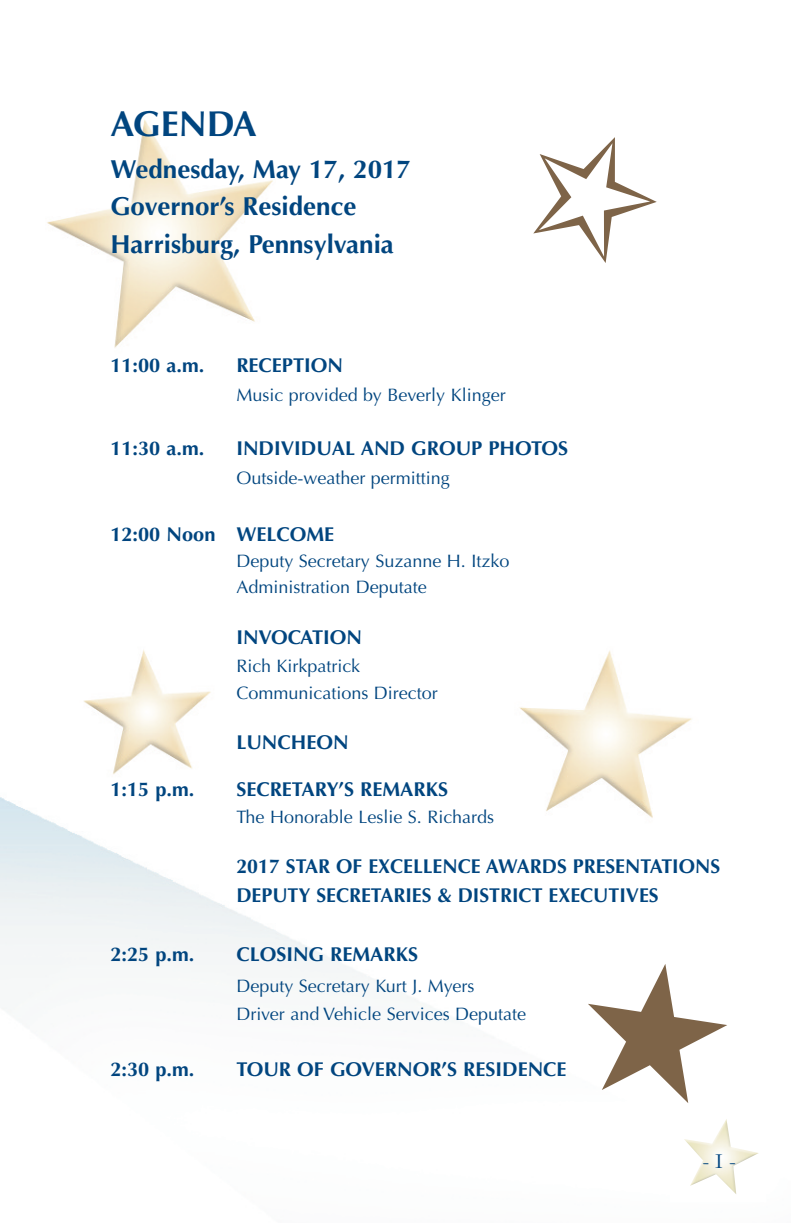
<style>
.page{position:relative;width:792px;height:1224px;background:#fff}
.page>*{position:absolute;margin:0;border:0;box-sizing:border-box;transform-origin:0 0}
.t1{font:700 36px "Optima";color:#01457f}
.t2{font:700 26px/37.2px "Optima";color:#01457f}
.t3{font:22px "Garamond";color:#01457f}
.t4{font:700 20px/28.6px "Optima";color:#01457f}
.t5{font:18px/25.8px "Optima";color:#01457f}
</style>
<div class="page">
<img style="left:0;top:119px;width:692px;height:890px">
<img style="left:684px;top:1119px;width:75px;height:75px">
<svg style="left:511px;top:119px;width:162px;height:153px"></svg>
<svg style="left:575px;top:953px;width:117px;height:56px"></svg>
<h1 class="t1" style="left:110px;top:103px;width:148px">AGENDA</h1>
<h2 class="t2" style="left:110px;top:151px;width:302px">Wednesday, May 17, 2017<br>Governor’s Residence<br>Harrisburg, Pennsylvania</h2>
<p class="t4" style="left:110px;top:351px;width:95px">11:00 a.m.</p>
<p class="t4" style="left:236px;top:351px;width:108px">RECEPTION</p>
<p class="t5" style="left:236px;top:382px;width:271px">Music provided by Beverly Klinger</p>
<p class="t4" style="left:110px;top:434px;width:95px">11:30 a.m.</p>
<p class="t4" style="left:236px;top:434px;width:333px">INDIVIDUAL AND GROUP PHOTOS</p>
<p class="t5" style="left:236px;top:465px;width:215px">Outside-weather permitting</p>
<p class="t4" style="left:110px;top:520px;width:225px">12:00 Noon WELCOME</p>
<p class="t5" style="left:236px;top:549px;width:275px">Deputy Secretary Suzanne H. Itzko<br>Administration Deputate</p>
<p class="t4" style="left:236px;top:623px;width:127px">INVOCATION</p>
<p class="t5" style="left:236px;top:653px;width:203px;line-height:26.8px">Rich Kirkpatrick<br>Communications Director</p>
<p class="t4" style="left:236px;top:728px;width:114px">LUNCHEON</p>
<p class="t4" style="left:110px;top:775px;width:85px">1:15 p.m.</p>
<p class="t4" style="left:236px;top:775px;width:213px">SECRETARY’S REMARKS</p>
<p class="t5" style="left:236px;top:804px;width:259px">The Honorable Leslie S. Richards</p>
<p class="t4" style="left:236px;top:852px;width:485px">2017 STAR OF EXCELLENCE AWARDS PRESENTATIONS<br>DEPUTY SECRETARIES &amp; DISTRICT EXECUTIVES</p>
<p class="t4" style="left:110px;top:940px;width:85px">2:25 p.m.</p>
<p class="t4" style="left:236px;top:940px;width:183px">CLOSING REMARKS</p>
<p class="t5" style="left:236px;top:972px;width:291px;line-height:27.8px">Deputy Secretary Kurt J. Myers<br>Driver and Vehicle Services Deputate</p>
<p class="t4" style="left:110px;top:1055px;width:85px">2:30 p.m.</p>
<p class="t4" style="left:236px;top:1055px;width:332px">TOUR OF GOVERNOR’S RESIDENCE</p>
<p class="t3" style="left:702px;top:1148px;width:35px">-I-</p>
</div>
